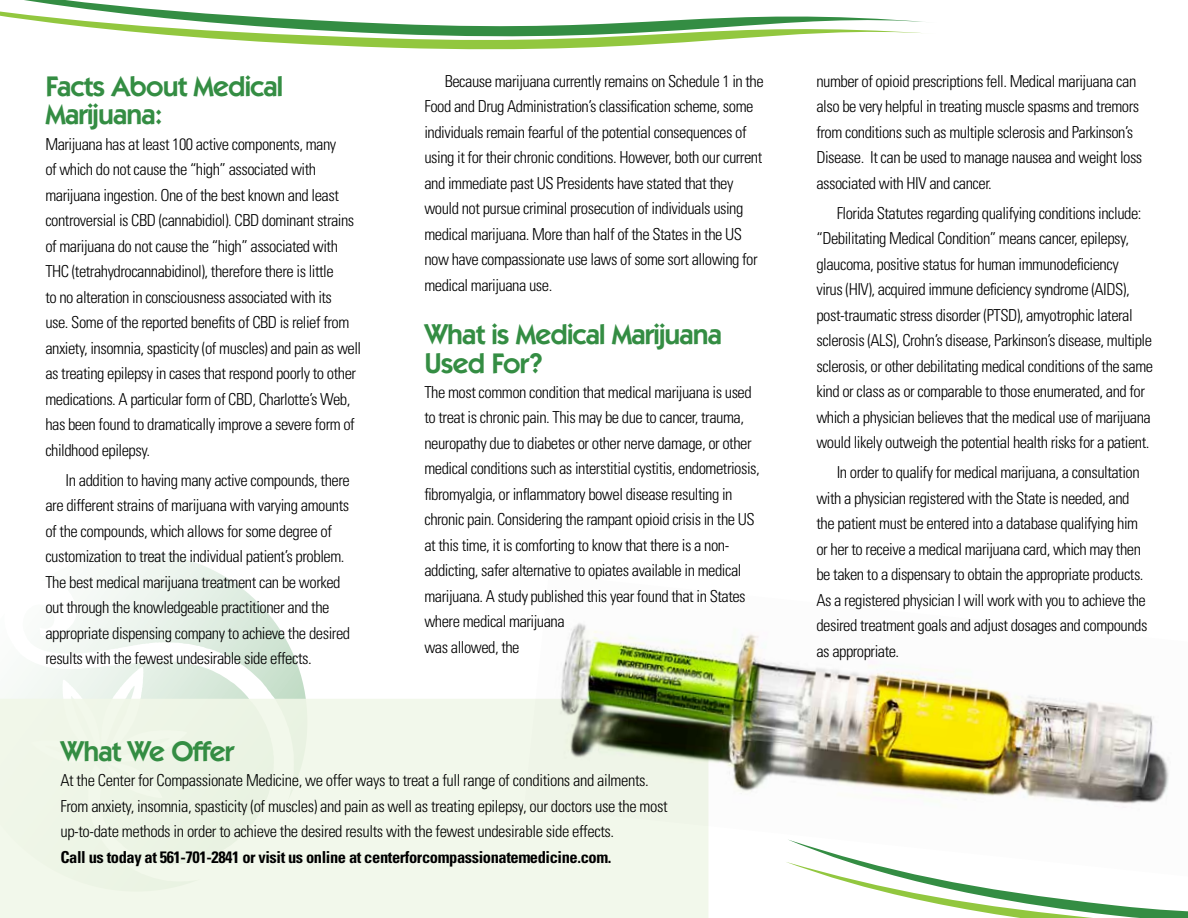
<style>
.page{position:relative;width:1188px;height:918px;background:#fff}
.page>*{position:absolute;margin:0;border:0;box-sizing:border-box;transform-origin:0 0}
.t1{font:600 28.5px/28.5px "Itc Kabel";letter-spacing:-.03em;color:#348d43}
.t2{font:300 condensed 16.5px/25.5px "Univers";letter-spacing:-.03em;color:#000}
.t3{font:700 condensed 16.5px "Univers";letter-spacing:-.025em;color:#000}
</style>
<div class="page">
<svg style="left:0;top:552px;width:306px;height:147px"></svg>
<div style="left:0;top:699px;width:708px;height:219px;background:#f2f8eb"></div>
<img style="left:524px;top:623px;width:645px;height:254px">
<svg style="left:785px;top:839px;width:403px;height:79px"></svg>
<svg style="left:0;top:0;width:923px;height:50px"></svg>
<h1 class="t1" style="left:45px;top:71px;width:239px">Facts About Medical<br>Marijuana:</h1>
<p class="t2" style="left:45px;top:131px;width:317px">Marijuana has at least 100 active components, many<br>of which do not cause the “high” associated with marijuana ingestion. One of the best known and least controversial is CBD (cannabidiol). CBD dominant strains of marijuana do not cause the “high” associated with THC (tetrahydrocannabidinol), therefore there is little<br>to no alteration in consciousness associated with its<br>use. Some of the reported benefits of CBD is relief from anxiety, insomnia, spasticity (of muscles) and pain as well as treating epilepsy in cases that respond poorly to other medications. A particular form of CBD, Charlotte’s Web, has been found to dramatically improve a severe form of childhood epilepsy.</p>
<p class="t2" style="left:45px;top:467px;width:306px;text-indent:20px">In addition to having many active compounds, there are different strains of marijuana with varying amounts of the compounds, which allows for some degree of customization to treat the individual patient’s problem.<br>The best medical marijuana treatment can be worked out through the knowledgeable practitioner and the appropriate dispensing company to achieve the desired results with the fewest undesirable side effects.</p>
<p class="t2" style="left:424px;top:68px;width:341px;text-indent:20px">Because marijuana currently remains on Schedule 1 in the Food and Drug Administration’s classification scheme, some individuals remain fearful of the potential consequences of using it for their chronic conditions. However, both our current and immediate past US Presidents have stated that they would not pursue criminal prosecution of individuals using medical marijuana. More than half of the States in the US now have compassionate use laws of some sort allowing for medical marijuana use.</p>
<h1 class="t1" style="left:424px;top:320px;width:299px">What is Medical Marijuana<br>Used For?</h1>
<p class="t2" style="left:424px;top:379px;width:337px">The most common condition that medical marijuana is used to treat is chronic pain. This may be due to cancer, trauma, neuropathy due to diabetes or other nerve damage, or other medical conditions such as interstitial cystitis, endometriosis, fibromyalgia, or inflammatory bowel disease resulting in chronic pain. Considering the rampant opioid crisis in the US at this time, it is comforting to know that there is a non&shy;addicting, safer alternative to opiates available in medical marijuana. A study published this year found that in States where medical marijuana<br>was allowed, the</p>
<h1 class="t1" style="left:60px;top:737px;width:175px">What We Offer</h1>
<p class="t2" style="left:60px;top:768px;width:609px">At the Center for Compassionate Medicine, we offer ways to treat a full range of conditions and ailments.<br>From anxiety, insomnia, spasticity (of muscles) and pain as well as treating epilepsy, our doctors use the most up-to-date methods in order to achieve the desired results with the fewest undesirable side effects.</p>
<p class="t3" style="left:60px;top:847px;width:553px">Call us today at 561-701-2841 or visit us online at centerforcompassionatemedicine.com.</p>
<p class="t2" style="left:816px;top:68px;width:327px">number of opioid prescriptions fell. Medical marijuana can also be very helpful in treating muscle spasms and tremors from conditions such as multiple sclerosis and Parkinson’s Disease. It can be used to manage nausea and weight loss associated with HIV and cancer.</p>
<p class="t2" style="left:816px;top:200px;width:338px;text-indent:20px">Florida Statutes regarding qualifying conditions include: “Debilitating Medical Condition” means cancer, epilepsy, glaucoma, positive status for human immunodeficiency<br>virus (HIV), acquired immune deficiency syndrome (AIDS), post-traumatic stress disorder (PTSD), amyotrophic lateral sclerosis (ALS), Crohn’s disease, Parkinson’s disease, multiple sclerosis, or other debilitating medical conditions of the same kind or class as or comparable to those enumerated, and for which a physician believes that the medical use of marijuana would likely outweigh the potential health risks for a patient.</p>
<p class="t2" style="left:816px;top:460px;width:332px;text-indent:20px">In order to qualify for medical marijuana, a consultation with a physician registered with the State is needed, and the patient must be entered into a database qualifying him or her to receive a medical marijuana card, which may then be taken to a dispensary to obtain the appropriate products.<br>As a registered physician I will work with you to achieve the desired treatment goals and adjust dosages and compounds as appropriate.</p>
</div>
